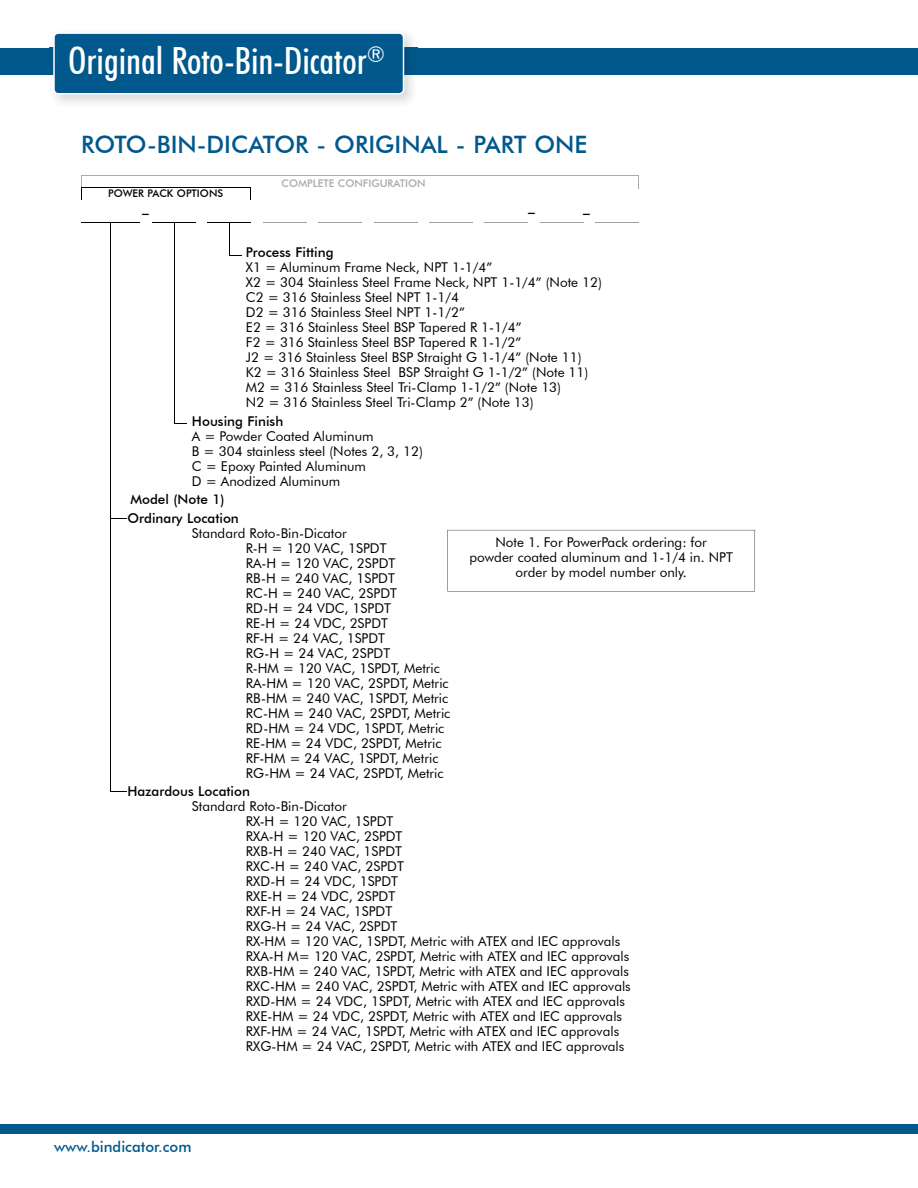
<style>
.page{position:relative;width:918px;height:1188px;background:#fff}
.page>*{position:absolute;margin:0;border:0;box-sizing:border-box;transform-origin:0 0}
.t1{font:500 condensed 37.5px "Futura BT";color:#fff}
.t2{font:500 24px "Futura BT";color:#00588d}
.t3{font:500 15px "Futura BT";color:#00588d}
.t4{font:13.5px/15px "Futura BT";color:#000}
.t5{font:500 13.5px/18.5px "Futura BT";color:#000}
.t6{font:500 13.5px "Helvetica Neue";color:#000}
.t7{font:500 10.5px "Futura BT";color:#a7a9ac}
.t8{font:500 10.5px "Futura BT";color:#000}
</style>
<div class="page">
<div style="left:0;top:48px;width:918px;height:27px;background:#00588d"></div>
<div style="left:0;top:1124px;width:918px;height:10px;background:#00588d"></div>
<img style="left:50px;top:34px;width:367px;height:69px">
<img style="left:50px;top:48px;width:367px;height:27px">
<div style="left:53px;top:33px;width:351px;height:62px;background:#00588d"></div>
<hr style="left:81px;top:176px;width:557px;height:1px;background:#a7a9ac">
<svg style="left:638px;top:176px;width:1px;height:13px"></svg>
<hr style="left:81px;top:222px;width:59px;height:1px;background:#000">
<hr style="left:110px;top:223px;width:1px;height:295px;background:#000">
<svg style="left:111px;top:518px;width:15px;height:1px"></svg>
<hr style="left:110px;top:516px;width:1px;height:276px;background:#000">
<svg style="left:111px;top:791px;width:15px;height:1px"></svg>
<svg style="left:447px;top:530px;width:308px;height:61px"></svg>
<hr style="left:208px;top:222px;width:43px;height:1px;background:#000">
<hr style="left:263px;top:222px;width:43px;height:1px;background:#9d9fa2">
<hr style="left:319px;top:222px;width:43px;height:1px;background:#9d9fa2">
<hr style="left:374px;top:222px;width:43px;height:1px;background:#9d9fa2">
<hr style="left:429px;top:222px;width:43px;height:1px;background:#9d9fa2">
<hr style="left:485px;top:222px;width:43px;height:1px;background:#9d9fa2">
<hr style="left:540px;top:222px;width:43px;height:1px;background:#9d9fa2">
<hr style="left:596px;top:222px;width:43px;height:1px;background:#9d9fa2">
<hr style="left:152px;top:222px;width:43px;height:1px;background:#000">
<hr style="left:174px;top:223px;width:1px;height:200px;background:#000">
<svg style="left:174px;top:423px;width:13px;height:1px"></svg>
<hr style="left:229px;top:223px;width:1px;height:32px;background:#000">
<svg style="left:230px;top:255px;width:12px;height:1px"></svg>
<hr style="left:81px;top:187px;width:170px;height:1px;background:#000">
<svg style="left:81px;top:177px;width:1px;height:23px"></svg>
<h1 class="t1" style="left:68px;top:38px;width:319px">Original Roto-Bin-Dicator<sup>®</sup></h1>
<h2 class="t2" style="left:81px;top:130px;width:508px">ROTO-BIN-DICATOR - ORIGINAL - PART ONE</h2>
<p class="t8" style="left:108px;top:187px;width:117px">POWER PACK OPTIONS</p>
<p class="t6" style="left:142px;top:205px;width:8px">–</p>
<p class="t7" style="left:282px;top:177px;width:146px">COMPLETE CONFIGURATION</p>
<p class="t6" style="left:528px;top:204px;width:8px">–</p>
<p class="t6" style="left:583px;top:205px;width:8px">–</p>
<p class="t5" style="left:246px;top:243px;width:89px">Process Fitting</p>
<p class="t4" style="left:246px;top:260px;width:358px">X1 = Aluminum Frame Neck, NPT 1-1/4”<br>X2 = 304 Stainless Steel Frame Neck, NPT 1-1/4” (Note 12)<br>C2 = 316 Stainless Steel NPT 1-1/4<br>D2 = 316 Stainless Steel NPT 1-1/2”<br>E2 = 316 Stainless Steel BSP Tapered R 1-1/4”<br>F2 = 316 Stainless Steel BSP Tapered R 1-1/2”<br>J2 = 316 Stainless Steel BSP Straight G 1-1/4” (Note 11)<br>K2 = 316 Stainless Steel BSP Straight G 1-1/2” (Note 11)<br>M2 = 316 Stainless Steel Tri-Clamp 1-1/2” (Note 13)<br>N2 = 316 Stainless Steel Tri-Clamp 2” (Note 13)</p>
<p class="t5" style="left:192px;top:412px;width:93px">Housing Finish</p>
<p class="t4" style="left:192px;top:428px;width:233px">A = Powder Coated Aluminum<br>B = 304 stainless steel (Notes 2, 3, 12)<br>C = Epoxy Painted Aluminum<br>D = Anodized Aluminum</p>
<p class="t5" style="left:127px;top:490px;width:113px">Model (Note 1)<br>Ordinary Location</p>
<p class="t4" style="left:246px;top:525px;width:206px;text-indent:-54px">Standard Roto-Bin-Dicator<br>R-H = 120 VAC, 1SPDT<br>RA-H = 120 VAC, 2SPDT<br>RB-H = 240 VAC, 1SPDT<br>RC-H = 240 VAC, 2SPDT<br>RD-H = 24 VDC, 1SPDT<br>RE-H = 24 VDC, 2SPDT<br>RF-H = 24 VAC, 1SPDT<br>RG-H = 24 VAC, 2SPDT<br>R-HM = 120 VAC, 1SPDT, Metric<br>RA-HM = 120 VAC, 2SPDT, Metric<br>RB-HM = 240 VAC, 1SPDT, Metric<br>RC-HM = 240 VAC, 2SPDT, Metric<br>RD-HM = 24 VDC, 1SPDT, Metric<br>RE-HM = 24 VDC, 2SPDT, Metric<br>RF-HM = 24 VAC, 1SPDT, Metric<br>RG-HM = 24 VAC, 2SPDT, Metric</p>
<p class="t5" style="left:127px;top:782px;width:124px">Hazardous Location</p>
<p class="t4" style="left:246px;top:799px;width:386px;text-indent:-54px">Standard Roto-Bin-Dicator<br>RX-H = 120 VAC, 1SPDT<br>RXA-H = 120 VAC, 2SPDT<br>RXB-H = 240 VAC, 1SPDT<br>RXC-H = 240 VAC, 2SPDT<br>RXD-H = 24 VDC, 1SPDT<br>RXE-H = 24 VDC, 2SPDT<br>RXF-H = 24 VAC, 1SPDT<br>RXG-H = 24 VAC, 2SPDT<br>RX-HM = 120 VAC, 1SPDT, Metric with ATEX and IEC approvals RXA-H M= 120 VAC, 2SPDT, Metric with ATEX and IEC approvals RXB-HM = 240 VAC, 1SPDT, Metric with ATEX and IEC approvals RXC-HM = 240 VAC, 2SPDT, Metric with ATEX and IEC approvals RXD-HM = 24 VDC, 1SPDT, Metric with ATEX and IEC approvals RXE-HM = 24 VDC, 2SPDT, Metric with ATEX and IEC approvals RXF-HM = 24 VAC, 1SPDT, Metric with ATEX and IEC approvals RXG-HM = 24 VAC, 2SPDT, Metric with ATEX and IEC approvals</p>
<p class="t4" style="left:470px;top:535px;width:265px;text-align:center">Note 1. For PowerPack ordering: for<br>powder coated aluminum and 1-1/4 in. NPT order by model number only.</p>
<p class="t3" style="left:54px;top:1137px;width:139px">www.bindicator.com</p>
</div>
